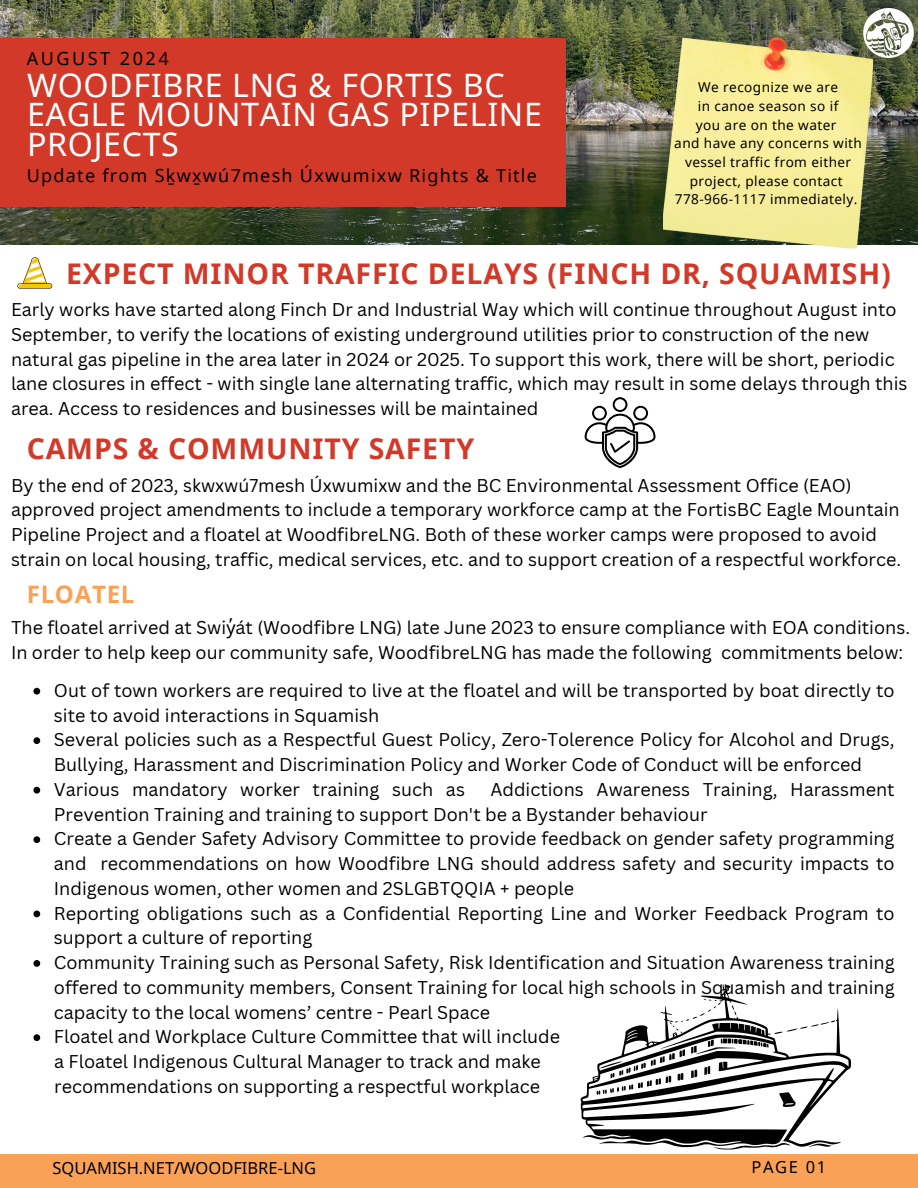
<style>
.page{position:relative;width:918px;height:1188px;background:#fff}
.page>*{position:absolute;margin:0;border:0;box-sizing:border-box;transform-origin:0 0}
.t1{font:32.25px/29.2px "Noto Sans";letter-spacing:.02em;color:#fff}
.t2{font:700 28.5px "Noto Sans";letter-spacing:.03em;color:#d23929}
.t3{font:700 24px "Noto Sans";letter-spacing:.03em;color:#f9a156}
.t4{font:18px/24.8px "Canva Sans";color:#000}
.t5{font:18px "Noto Sans";letter-spacing:.07em;color:#000}
.t6{font:18px "Noto Sans";letter-spacing:.14em;color:#000}
.t7{font:16.5px "Noto Sans";color:#000}
.t8{font:13.65px/18.6px "Noto Sans";letter-spacing:.03em;color:#000;text-align:center}
.s1{font-family:"Noto Sans"}
</style>
<div class="page">
<img style="left:0;top:0;width:918px;height:245px">
<div style="left:0;top:38px;width:566px;height:169px;background:#d23929"></div>
<div style="left:0;top:1154px;width:918px;height:34px;background:#f9a156"></div>
<img style="left:864px;top:8px;width:49px;height:50px">
<img style="left:663px;top:38px;width:210px;height:210px">
<svg style="left:585px;top:397px;width:71px;height:71px"></svg>
<svg style="left:17px;top:257px;width:35px;height:32px"></svg>
<svg style="left:580px;top:984px;width:271px;height:166px"></svg>
<svg style="left:33px;top:688px;width:7px;height:7px"></svg>
<svg style="left:33px;top:737px;width:7px;height:7px"></svg>
<svg style="left:33px;top:787px;width:7px;height:7px"></svg>
<svg style="left:33px;top:836px;width:7px;height:7px"></svg>
<svg style="left:33px;top:911px;width:7px;height:6px"></svg>
<svg style="left:33px;top:960px;width:7px;height:7px"></svg>
<svg style="left:33px;top:1034px;width:7px;height:7px"></svg>
<p class="t6" style="left:27px;top:46px;width:143px">AUGUST 2024</p>
<p class="t1" style="left:27px;top:70px;width:517px">WOODFIBRE LNG &amp; FORTIS BC<br>EAGLE MOUNTAIN GAS PIPELINE<br>PROJECTS</p>
<p class="t5" style="left:27px;top:163px;width:512px">Update from Sḵwx̱wú7mesh Úxwumixw Rights &amp; Title</p>
<p class="t8" style="left:698px;top:78px;width:141px">We recognize we are</p>
<h2 class="t8" style="left:698px;top:96px;width:142px">in canoe season so if</h2>
<h5 class="t8" style="left:696px;top:115px;width:142px">you are on the water</h5>
<p class="t8" style="left:674px;top:134px;width:189px">and have any concerns with vessel traffic from either project, please contact</p>
<h2 class="t8" style="left:675px;top:190px;width:184px">778-966-1117 immediately.</h2>
<p class="t2" style="left:66px;top:253px;width:826px">EXPECT MINOR TRAFFIC DELAYS (FINCH DR, SQUAMISH)</p>
<p class="t4" style="left:11px;top:297px;width:898px">Early works have started along Finch Dr and Industrial Way which will continue throughout August into September, to verify the locations of existing underground utilities prior to construction of the new natural gas pipeline in the area later in 2024 or 2025. To support this work, there will be short, periodic lane closures in effect - with single lane alternating traffic, which may result in some delays through this area. Access to residences and businesses will be maintained</p>
<p class="t2" style="left:27px;top:429px;width:449px">CAMPS &amp; COMMUNITY SAFETY</p>
<h5 class="t4" style="left:11px;top:472px;width:892px">By the end of 2023, skwxwú7mesh Úxwumixw and the BC Environmental Assessment Office (EAO) approved project amendments to include a temporary workforce camp at the FortisBC Eagle Mountain Pipeline Project and a floatel at WoodfibreLNG. Both of these worker camps were proposed to avoid strain on local housing, traffic, medical services, etc. and to support creation of a respectful workforce.</h5>
<p class="t3" style="left:27px;top:577px;width:109px">FLOATEL</p>
<h5 class="t4" style="left:11px;top:614px;width:901px">The floatel arrived at Swi<span class="s1">y̓</span>át (Woodfibre LNG) late June 2023 to ensure compliance with EOA conditions.<br>In order to help keep our community safe, WoodfibreLNG has made the following commitments below:</h5>
<h5 class="t4" style="left:54px;top:677px;width:842px">Out of town workers are required to live at the floatel and will be transported by boat directly to site to avoid interactions in Squamish</h5>
<h3 class="t4" style="left:54px;top:727px;width:842px">Several policies such as a Respectful Guest Policy, Zero-Tolerence Policy for Alcohol and Drugs,<br>Bullying, Harassment and Discrimination Policy and Worker Code of Conduct will be enforced</h3>
<h5 class="t4" style="left:54px;top:776px;width:413px">Various mandatory worker training such as</h5>
<h5 class="t4" style="left:54px;top:776px;width:842px;text-indent:437px">Addictions Awareness Training, Harassment<br>Prevention Training and training to support Don't be a Bystander behaviour</h5>
<p class="t4" style="left:54px;top:826px;width:842px;text-align:justify">Create a Gender Safety Advisory Committee to provide feedback on gender safety programming and recommendations on how Woodfibre LNG should address safety and security impacts to Indigenous women, other women and 2SLGBTQQIA + people</p>
<p class="t4" style="left:54px;top:900px;width:842px">Reporting obligations such as a Confidential Reporting Line and Worker Feedback Program to support a culture of reporting</p>
<p class="t4" style="left:54px;top:950px;width:842px;text-align:justify">Community Training such as Personal Safety, Risk Identification and Situation Awareness training offered to community members, Consent Training for local high schools in Squamish and training capacity to the local womens’ centre - Pearl Space</p>
<p class="t4" style="left:54px;top:1024px;width:508px">Floatel and Workplace Culture Committee that will include</p>
<p class="t4" style="left:54px;top:1049px;width:488px">a Floatel Indigenous Cultural Manager to track and make recommendations on supporting a respectful workplace</p>
<p class="t7" style="left:53px;top:1156px;width:265px">SQUAMISH.NET/WOODFIBRE-LNG</p>
<p class="t7" style="left:751px;top:1155px;width:76px">PAGE 01</p>
</div>
